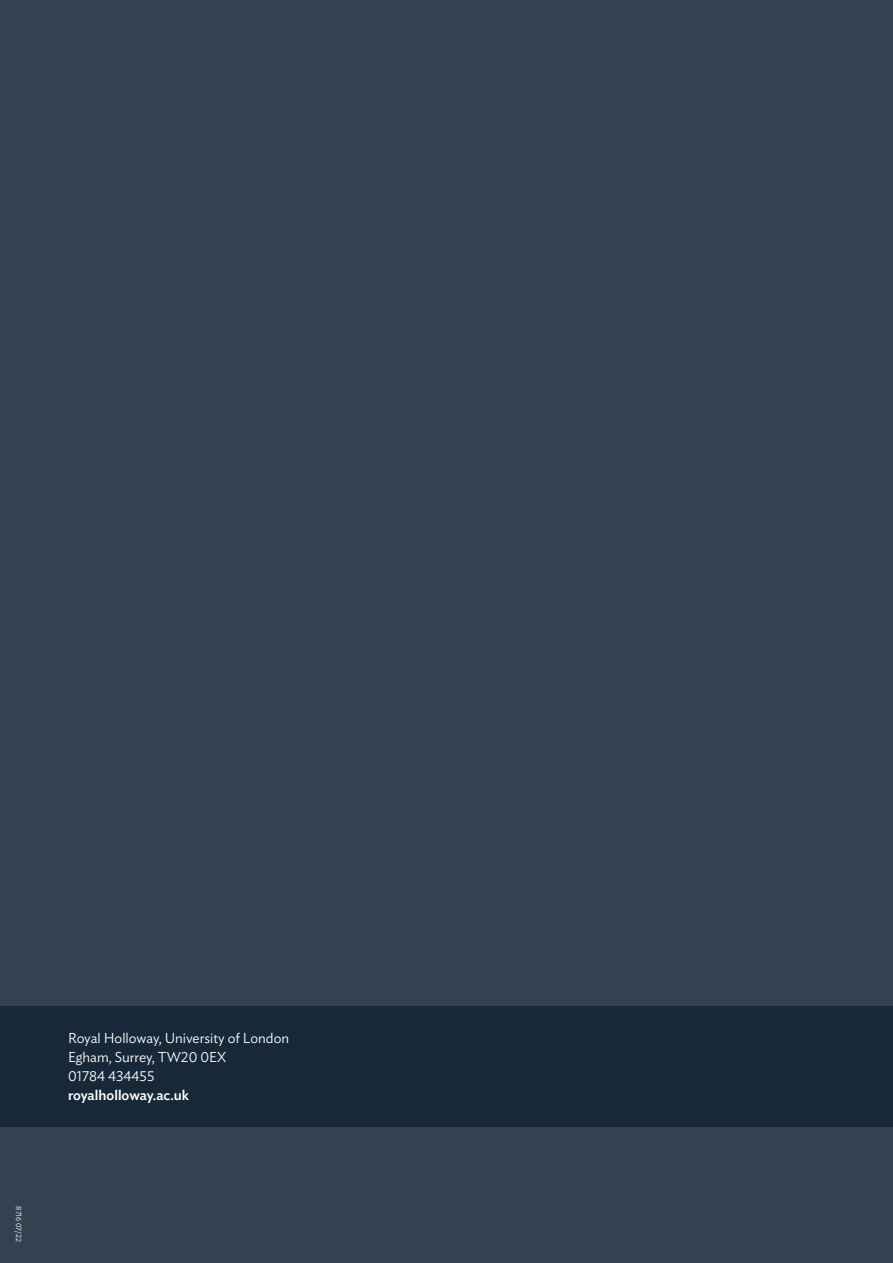
<style>
.page{position:relative;width:893px;height:1263px;background:#334150}
.page>*{position:absolute;margin:0;border:0;box-sizing:border-box;transform-origin:0 0}
.Text___main{font:300 14.25px "Ideal Sans";color:#fff}
.Text___main-2{font:500 14.25px "Ideal Sans";color:#fff}
.Text___main-3{font:300 7.5px "Ideal Sans";color:#fff}
</style>
<div class="page">
<div style="left:0;top:1006px;width:893px;height:121px;background:#172938"></div>
<p class="Text___main-3" style="left:24px;top:1206px;width:37px;rotate:90deg">8716 07/22</p>
<p class="Text___main" style="left:68px;top:1027px;width:223px">Royal Holloway, University of London</p>
<p class="Text___main" style="left:68px;top:1046px;width:160px">Egham, Surrey, TW20 0EX</p>
<p class="Text___main" style="left:68px;top:1065px;width:88px">01784 434455</p>
<p class="Text___main-2" style="left:68px;top:1084px;width:123px">royalholloway.ac.uk</p>
</div>
